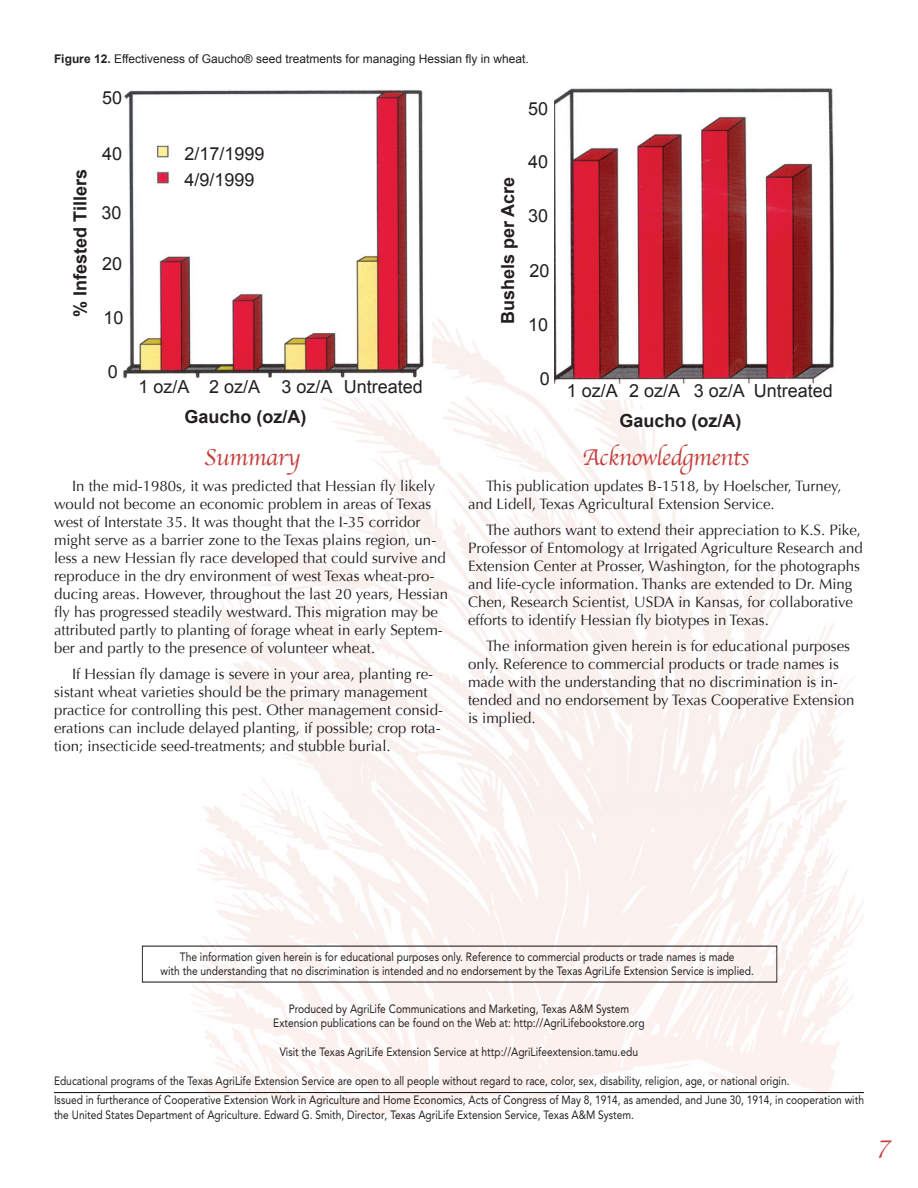
<style>
.page{position:relative;width:918px;height:1188px;background:#fff}
.page>*{position:absolute;margin:0;border:0;box-sizing:border-box;transform-origin:0 0}
.t1{font:27px "Apple Chancery";color:#c6403d}
.t2{font:24px "Apple Chancery";letter-spacing:-.02em;color:#c6403d}
.t3{font:18px/25.8px "Arial";color:#231f20}
.t4{font:700 18px "Arial";color:#231f20}
.t5{font:15px/18px "Optima";color:#231f20}
.t6{font:12px/14.4px "Avenir";color:#231f20;text-align:center;scale:.85 1}
.t7{font:12px "Arial";color:#231f20}
.s1{font-weight:700}
</style>
<div class="page">
<img style="left:123px;top:90px;width:304px;height:289px">
<div style="left:184px;top:152px;width:50px;height:37px;background:#fff"></div>
<img style="left:551px;top:88px;width:284px;height:300px">
<div style="left:525px;top:96px;width:29px;height:291px;background:#fff"></div>
<hr style="left:54px;top:1092px;width:810px;height:1px;background:#231f20">
<p class="t7" style="left:54px;top:52px;width:476px"><span class="s1">Figure 12.</span> Effectiveness of Gaucho® seed treatments for managing Hessian fly in wheat.</p>
<p class="t3" style="left:102px;top:85px;width:22px">50</p>
<p class="t4" style="left:70px;top:317px;width:149px;rotate:-90deg">% Infested Tillers</p>
<p class="t3" style="left:102px;top:141px;width:22px">40</p>
<p class="t3" style="left:102px;top:199px;width:22px">30</p>
<p class="t3" style="left:102px;top:250px;width:22px">20</p>
<p class="t3" style="left:103px;top:304px;width:22px">10</p>
<p class="t3" style="left:108px;top:358px;width:12px">0</p>
<p class="t3" style="left:184px;top:141px;width:82px">2/17/1999<br>4/9/1999</p>
<p class="t3" style="left:138px;top:373px;width:286px">1 oz/A 2 oz/A 3 oz/A Untreated</p>
<p class="t4" style="left:184px;top:406px;width:124px">Gaucho (oz/A)</p>
<h2 class="t2" style="left:204px;top:438px;width:98px">Summary</h2>
<p class="t5" style="left:54px;top:477px;width:396px;text-indent:18px">In the mid-1980s, it was predicted that Hessian fly likely would not become an economic problem in areas of Texas west of Interstate 35. It was thought that the I-35 corridor might serve as a barrier zone to the Texas plains region, un&shy;less a new Hessian fly race developed that could survive and reproduce in the dry environment of west Texas wheat-pro&shy;ducing areas. However, throughout the last 20 years, Hessian fly has progressed steadily westward. This migration may be attributed partly to planting of forage wheat in early Septem&shy;ber and partly to the presence of volunteer wheat.</p>
<p class="t5" style="left:54px;top:665px;width:391px;text-indent:18px">If Hessian fly damage is severe in your area, planting re&shy;sistant wheat varieties should be the primary management practice for controlling this pest. Other management consid&shy;erations can include delayed planting, if possible; crop rota&shy;tion; insecticide seed-treatments; and stubble burial.</p>
<p class="t4" style="left:498px;top:324px;width:149px;rotate:-90deg">Bushels per Acre</p>
<p class="t3" style="left:528px;top:96px;width:22px">50</p>
<p class="t3" style="left:528px;top:148px;width:22px">40</p>
<p class="t3" style="left:528px;top:202px;width:22px">30</p>
<p class="t3" style="left:529px;top:258px;width:22px">20</p>
<p class="t3" style="left:528px;top:312px;width:22px">10</p>
<p class="t3" style="left:540px;top:366px;width:12px">0</p>
<p class="t3" style="left:567px;top:378px;width:268px">1 oz/A 2 oz/A 3 oz/A Untreated</p>
<p class="t4" style="left:620px;top:411px;width:124px">Gaucho (oz/A)</p>
<h2 class="t2" style="left:583px;top:438px;width:168px">Acknowledgments</h2>
<p class="t5" style="left:468px;top:477px;width:375px;text-indent:18px">This publication updates B-1518, by Hoelscher, Turney, and Lidell, Texas Agricultural Extension Service.</p>
<p class="t5" style="left:468px;top:521px;width:396px;text-indent:18px">The authors want to extend their appreciation to K.S. Pike, Professor of Entomology at Irrigated Agriculture Research and Extension Center at Prosser, Washington, for the photographs and life-cycle information. Thanks are extended to Dr. Ming Chen, Research Scientist, USDA in Kansas, for collaborative efforts to identify Hessian fly biotypes in Texas.</p>
<p class="t5" style="left:468px;top:637px;width:388px;text-indent:18px">The information given herein is for educational purposes only. Reference to commercial products or trade names is made with the understanding that no discrimination is in&shy;tended and no endorsement by Texas Cooperative Extension is implied.</p>
<p class="t6" style="left:161px;top:950px;width:700px">The information given herein is for educational purposes only. Reference to commercial products or trade names is made<br>with the understanding that no discrimination is intended and no endorsement by the Texas AgriLife Extension Service is implied.</p>
<p class="t6" style="left:273px;top:1001px;width:438px">Produced by AgriLife Communications and Marketing, Texas A&amp;M System<br>Extension publications can be found on the Web at: http://AgriLifebookstore.org</p>
<p class="t6" style="left:280px;top:1044px;width:423px">Visit the Texas AgriLife Extension Service at http://AgriLifeextension.tamu.edu</p>
<p class="t6" style="left:54px;top:1071px;width:954px;line-height:19.8px;text-align:left">Educational programs of the Texas AgriLife Extension Service are open to all people without regard to race, color, sex, disability, religion, age, or national origin.<br>Issued in furtherance of Cooperative Extension Work in Agriculture and Home Economics, Acts of Congress of May 8, 1914, as amended, and June 30, 1914, in cooperation with</p>
<p class="t6" style="left:54px;top:1107px;width:684px">the United States Department of Agriculture. Edward G. Smith, Director, Texas AgriLife Extension Service, Texas A&amp;M System.</p>
<h1 class="t1" style="left:877px;top:1124px;width:15px">7</h1>
</div>
